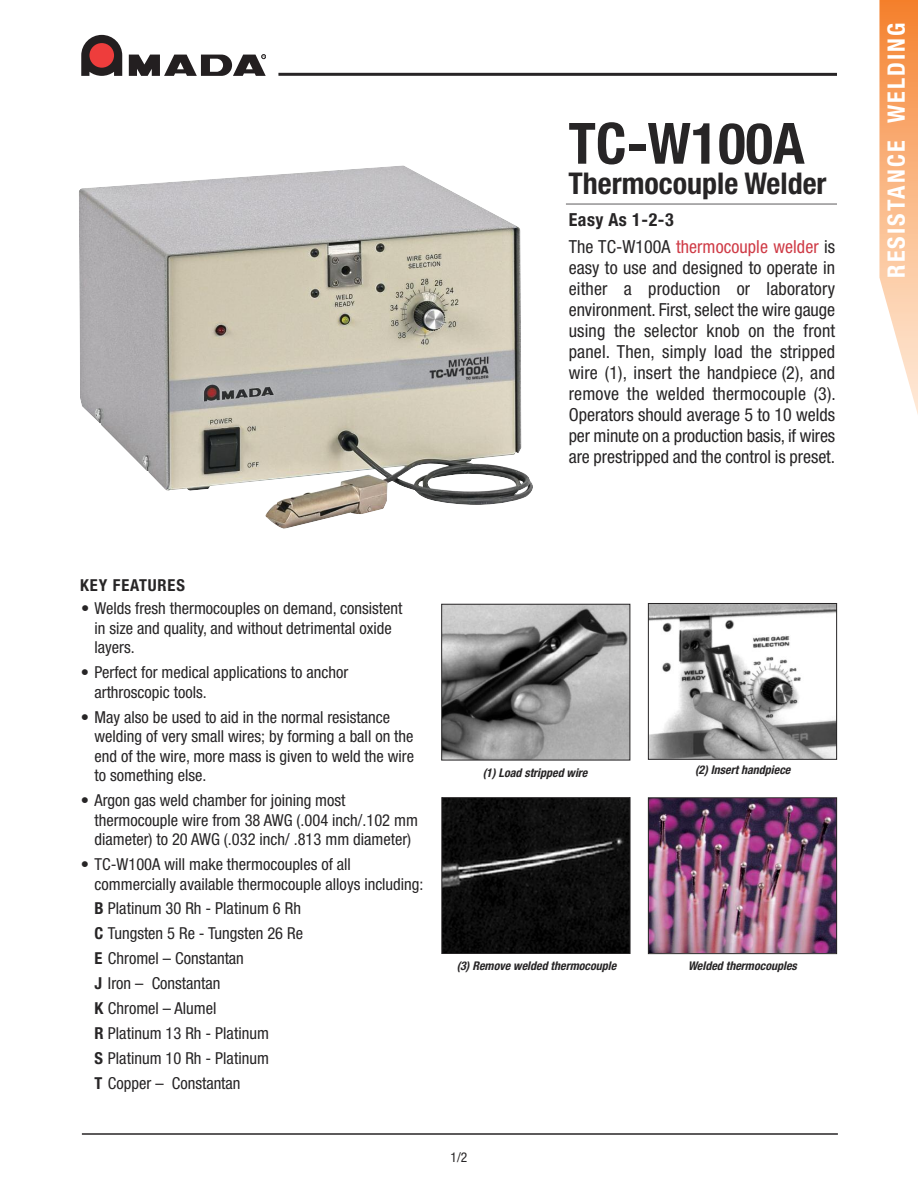
<style>
.page{position:relative;width:918px;height:1188px;background:#fff}
.page>*{position:absolute;margin:0;border:0;box-sizing:border-box;transform-origin:0 0}
.t1{font:700 condensed 57px "Helvetica Neue";color:#272526}
.t2{font:700 condensed 30px "Helvetica Neue";color:#272526}
.t3{font:700 condensed 24px "Helvetica Neue";letter-spacing:.09em;color:#fff}
.t4{font:condensed 18px/21px "Helvetica Neue";color:#272526;text-align:justify}
.t5{font:condensed 18px/26.4px "Helvetica Neue";letter-spacing:.005em;color:#cf3b46}
.t6{font:condensed 16.5px/19.5px "Helvetica Neue";color:#272526}
.t7{font:700 condensed 16.5px "Helvetica Neue";letter-spacing:.05em;color:#272526}
.t8{font:condensed 13.5px "Helvetica Neue";color:#272526}
.t9{font:italic 700 condensed 12px "Helvetica Neue";color:#272526}
.s1{font-weight:700;color:#272526}
.s2{color:#272526}
.s3{font-weight:700}
</style>
<div class="page">
<svg style="left:81px;top:35px;width:41px;height:41px;background:#794445"></svg>
<svg style="left:129px;top:54px;width:137px;height:22px"></svg>
<hr style="left:82px;top:1133px;width:756px;height:2px;background:#272526">
<img style="left:879px;top:0;width:39px;height:415px">
<hr style="left:278px;top:73px;width:559px;height:3px;background:#272526">
<img style="left:443px;top:606px;width:185px;height:152px">
<div style="left:441px;top:604px;width:189px;height:156px;border:1px solid #272526"></div>
<img style="left:443px;top:799px;width:185px;height:153px">
<div style="left:441px;top:797px;width:189px;height:157px;border:1px solid #272526"></div>
<img style="left:650px;top:605px;width:185px;height:153px">
<div style="left:648px;top:603px;width:189px;height:157px;border:1px solid #272526"></div>
<hr style="left:566px;top:203px;width:271px;height:2px;background:#939293">
<img style="left:79px;top:165px;width:454px;height:364px">
<img style="left:650px;top:799px;width:185px;height:153px">
<div style="left:648px;top:797px;width:189px;height:157px;border:1px solid #272526"></div>
<h1 class="t1" style="left:568px;top:123px;width:238px">TC-W100A</h1>
<h2 class="t2" style="left:568px;top:172px;width:260px">Thermocouple Welder</h2>
<p class="t5" style="left:569px;top:208px;width:268px"><span class="s1">Easy As 1-2-3<br></span><span class="s2">The TC-W100A</span> thermocouple welder <span class="s2">is</span></p>
<p class="t4" style="left:569px;top:259px;width:269px">easy to use and designed to operate in either a production or laboratory environment. First, select the wire gauge using the selector knob on the front panel. Then, simply load the stripped wire (1), insert the handpiece (2), and remove the welded thermocouple (3).<br>Operators should average 5 to 10 welds per minute on a production basis, if wires are prestripped and the control is preset.</p>
<p class="t7" style="left:80px;top:579px;width:106px">KEY FEATURES</p>
<p class="t6" style="left:94px;top:600px;width:309px;text-indent:-13px">• Welds fresh thermocouples on demand, consistent in size and quality, and without detrimental oxide layers.</p>
<p class="t6" style="left:94px;top:664px;width:255px;text-indent:-13px">• Perfect for medical applications to anchor arthroscopic tools.</p>
<p class="t6" style="left:94px;top:709px;width:321px;text-indent:-13px">• May also be used to aid in the normal resistance welding of very small wires; by forming a ball on the end of the wire, more mass is given to weld the wire to something else.</p>
<p class="t6" style="left:94px;top:792px;width:325px;text-indent:-13px">• Argon gas weld chamber for joining most thermocouple wire from 38 AWG (.004 inch/.102 mm diameter) to 20 AWG (.032 inch/ .813 mm diameter)</p>
<p class="t6" style="left:94px;top:856px;width:330px;text-indent:-14px">• TC-W100A will make thermocouples of all commercially available thermocouple alloys including:</p>
<p class="t6" style="left:94px;top:898px;width:210px;line-height:24.9px"><span class="s3">B</span> Platinum 30 Rh - Platinum 6 Rh<br><span class="s3">C</span> Tungsten 5 Re - Tungsten 26 Re<br><span class="s3">E</span> Chromel – Constantan<br><span class="s3">J</span> Iron – Constantan<br><span class="s3">K</span> Chromel – Alumel<br><span class="s3">R</span> Platinum 13 Rh - Platinum<br><span class="s3">S</span> Platinum 10 Rh - Platinum<br><span class="s3">T</span> Copper – Constantan</p>
<p class="t9" style="left:483px;top:768px;width:106px">(1) Load stripped wire</p>
<p class="t9" style="left:695px;top:766px;width:97px">(2) Insert handpiece</p>
<p class="t9" style="left:457px;top:961px;width:161px">(3) Remove welded thermocouple</p>
<p class="t9" style="left:688px;top:961px;width:110px">Welded thermocouples</p>
<p class="t8" style="left:451px;top:1153px;width:18px">1/2</p>
<h3 class="t3" style="left:888px;top:278px;width:257px;rotate:-90deg">RESISTANCE WELDING</h3>
</div>
